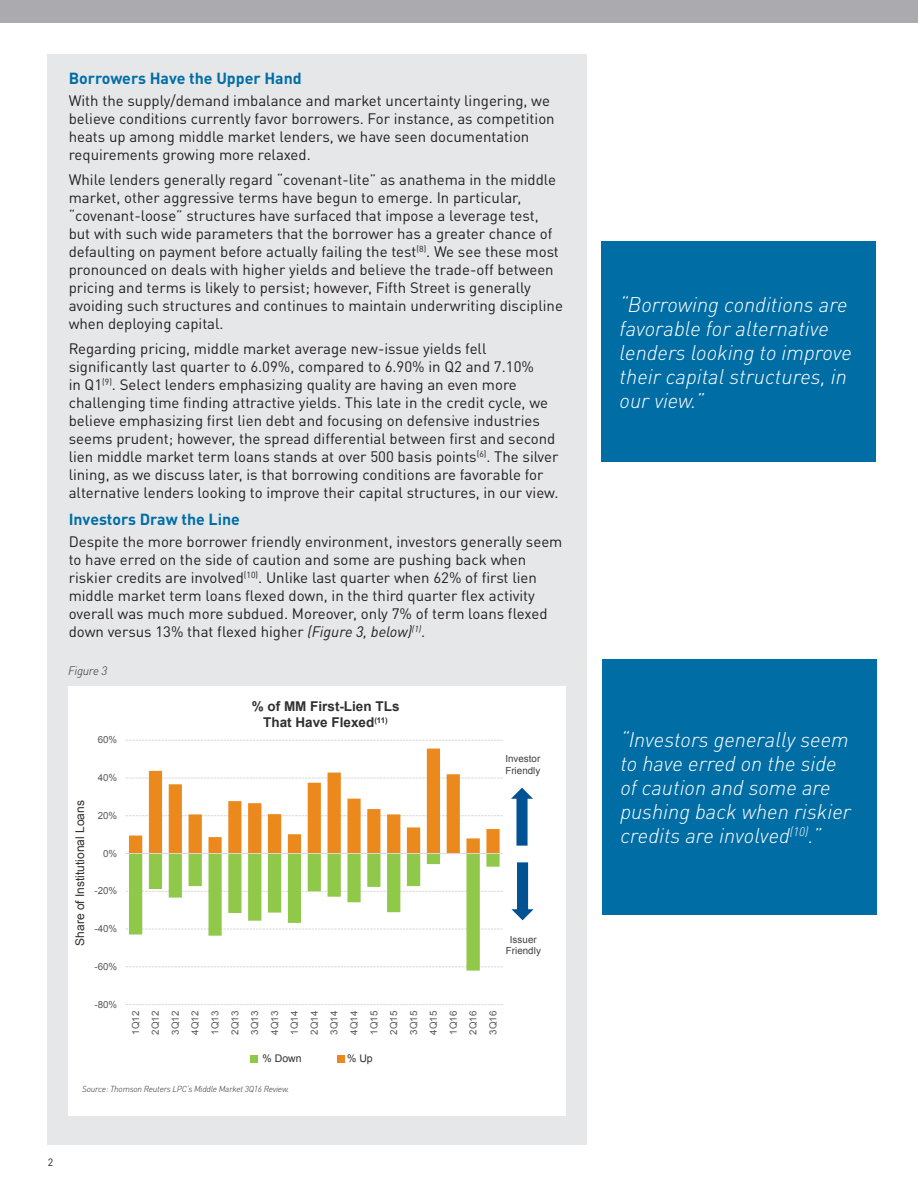
<style>
.page{position:relative;width:918px;height:1188px;background:#fff}
.page>*{position:absolute;margin:0;border:0;box-sizing:border-box;transform-origin:0 0}
.Paragraph_Style_1{font:italic 300 21px/24px "DINOT";color:#fff}
.Section_Header{font:700 15.9px "DINOT";color:#006ea5}
.Paragraph_Style_1-2{font:15px/18px "DINOT";color:#231f20}
.t1{font:700 13.5px/16.2px "Arial";color:#312f30;text-align:center}
.t2{font:12px "Arial";color:#312f30}
.t3{font:italic 300 12px "DINOT";letter-spacing:-.025em;color:#312f30}
.Paragraph_Style_1-3{font:10.5px "Arial";color:#312f30}
.Paragraph_Style_1-4{font:10.5px "DINOT";color:#231f20}
.t4{font:9.75px/19.8px "Arial";color:#595959;text-align:justify}
.t5{font:9.75px/11.4px "Arial";letter-spacing:.005em;color:#404040;text-align:center}
.t6{font:italic 300 8.7px "DINOT";letter-spacing:-.025em;color:#312f30}
.s1{font-style:italic}
</style>
<div class="page">
<div style="left:48px;top:54px;width:539px;height:1091px;background:#e6e7e9"></div>
<div style="left:0;top:0;width:918px;height:22px;background:#ababaf"></div>
<div style="left:68px;top:686px;width:498px;height:430px;background:#fff"></div>
<svg style="left:126px;top:1004px;width:377px;height:1px"></svg>
<svg style="left:126px;top:740px;width:377px;height:1px"></svg>
<svg style="left:126px;top:749px;width:377px;height:222px"></svg>
<hr style="left:126px;top:853px;width:377px;height:1px;background:#d9d9d9">
<svg style="left:511px;top:788px;width:22px;height:58px"></svg>
<svg style="left:511px;top:862px;width:23px;height:58px"></svg>
<div style="left:251px;top:1055px;width:7px;height:8px;background:#90c849"></div>
<div style="left:337px;top:1055px;width:8px;height:8px;background:#eb891d"></div>
<div style="left:602px;top:241px;width:274px;height:221px;background:#006ea5"></div>
<div style="left:602px;top:659px;width:275px;height:256px;background:#006ea5"></div>
<p class="Section_Header" style="left:69px;top:68px;width:235px">Borrowers Have the Upper Hand</p>
<p class="Paragraph_Style_1-2" style="left:69px;top:92px;width:488px">With the supply/demand imbalance and market uncertainty lingering, we believe conditions currently favor borrowers. For instance, as competition heats up among middle market lenders, we have seen documentation requirements growing more relaxed.</p>
<p class="Paragraph_Style_1-2" style="left:69px;top:171px;width:496px">While lenders generally regard “covenant-lite” as anathema in the middle market, other aggressive terms have begun to emerge. In particular, “covenant-loose” structures have surfaced that impose a leverage test, but with such wide parameters that the borrower has a greater chance of defaulting on payment before actually failing the test<sup>(8)</sup>. We see these most pronounced on deals with higher yields and believe the trade-off between pricing and terms is likely to persist; however, Fifth Street is generally avoiding such structures and continues to maintain underwriting discipline when deploying capital.</p>
<p class="Paragraph_Style_1-2" style="left:69px;top:339px;width:491px">Regarding pricing, middle market average new-issue yields fell significantly last quarter to 6.09%, compared to 6.90% in Q2 and 7.10%<br>in Q1<sup>(9)</sup>. Select lenders emphasizing quality are having an even more challenging time finding attractive yields. This late in the credit cycle, we believe emphasizing first lien debt and focusing on defensive industries seems prudent; however, the spread differential between first and second lien middle market term loans stands at over 500 basis points<sup>(6)</sup>. The silver lining, as we discuss later, is that borrowing conditions are favorable for alternative lenders looking to improve their capital structures, in our view.</p>
<p class="Section_Header" style="left:69px;top:509px;width:173px">Investors Draw the Line</p>
<p class="Paragraph_Style_1-2" style="left:69px;top:533px;width:495px">Despite the more borrower friendly environment, investors generally seem to have erred on the side of caution and some are pushing back when riskier credits are involved<sup>(10)</sup>. Unlike last quarter when 62% of first lien middle market term loans flexed down, in the third quarter flex activity overall was much more subdued. Moreover, only 7% of term loans flexed down versus 13% that flexed higher <span class="s1">(Figure 3, below)</span><sup>(1)</sup>.</p>
<p class="t3" style="left:68px;top:663px;width:40px">Figure 3</p>
<p class="t4" style="left:98px;top:730px;width:21px">60%</p>
<p class="t2" style="left:72px;top:946px;width:147px;rotate:-90deg">Share of Institutional Loans</p>
<p class="t4" style="left:98px;top:768px;width:21px">40%</p>
<p class="t4" style="left:98px;top:806px;width:21px">20%</p>
<p class="t4" style="left:103px;top:843px;width:16px">0%</p>
<p class="t4" style="left:94px;top:881px;width:24px">-20%</p>
<p class="t4" style="left:94px;top:919px;width:24px">-40%</p>
<p class="t4" style="left:94px;top:957px;width:24px">-60%</p>
<p class="t1" style="left:252px;top:698px;width:149px">% of MM First-Lien TLs<br>That Have Flexed<sup>(11)</sup></p>
<p class="t5" style="left:505px;top:753px;width:37px;text-align:left">Investor<br>Friendly</p>
<p class="t5" style="left:506px;top:934px;width:37px">Issuer<br>Friendly</p>
<p class="t4" style="left:94px;top:995px;width:24px">-80%</p>
<p class="t4" style="left:126px;top:1035px;width:25px;rotate:-90deg">1Q12<br>2Q12<br>3Q12<br>4Q12<br>1Q13<br>2Q13<br>3Q13<br>4Q13<br>1Q14<br>2Q14<br>3Q14<br>4Q14<br>1Q15<br>2Q15<br>3Q15<br>4Q15<br>1Q16<br>2Q16<br>3Q16</p>
<p class="Paragraph_Style_1-3" style="left:263px;top:1052px;width:41px">% Down</p>
<p class="Paragraph_Style_1-3" style="left:347px;top:1052px;width:27px">% Up</p>
<p class="t6" style="left:82px;top:1083px;width:209px">Source: Thomson Reuters LPC’s Middle Market 3Q16 Review.</p>
<p class="Paragraph_Style_1-4" style="left:48px;top:1156px;width:7px">2</p>
<p class="Paragraph_Style_1" style="left:620px;top:292px;width:234px">“Borrowing conditions are favorable for alternative lenders looking to improve their capital structures, in our view.”</p>
<p class="Paragraph_Style_1" style="left:620px;top:727px;width:232px">“Investors generally seem to have erred on the side of caution and some are pushing back when riskier credits are involved<sup>(10)</sup>.”</p>
</div>
